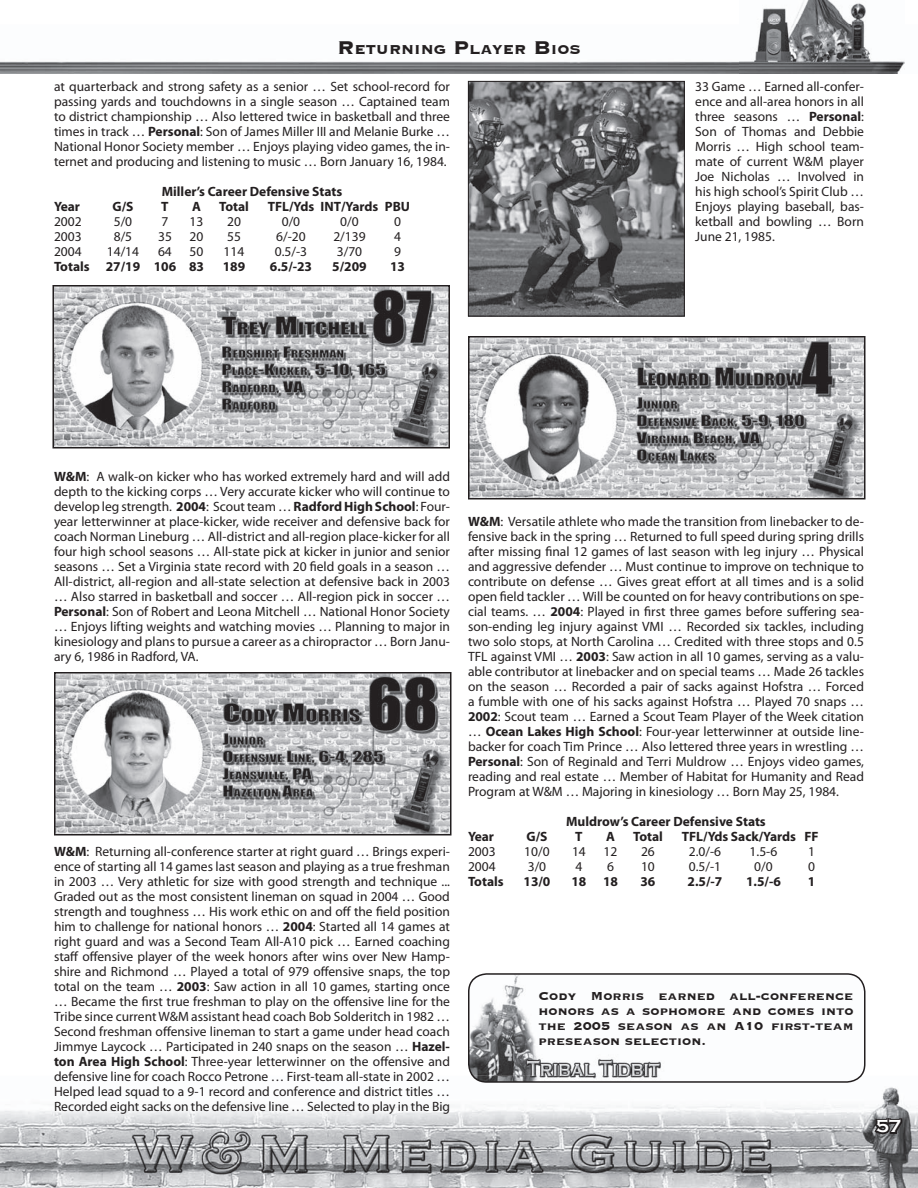
<style>
.page{position:relative;width:918px;height:1188px;background:#fff}
.page>*{position:absolute;margin:0;border:0;box-sizing:border-box;transform-origin:0 0}
.t1{font:700 18px "Copperplate Gothic";color:#fff}
.t2{font:700 16.8px "Copperplate";color:#231f20}
.t3{font:700 15px/15px "Copperplate";color:#231f20;text-align:justify}
.t4{font:13.5px/15px "Myriad Pro";color:#231f20;text-align:justify}
.t5{font:700 13.5px "Myriad Pro";color:#231f20}
.s1{font-size:24px}
.s2{font-weight:700}
</style>
<div class="page">
<img style="left:0;top:1076px;width:918px;height:112px">
<img style="left:760px;top:0;width:106px;height:24px">
<img style="left:0;top:24px;width:905px;height:50px">
<svg style="left:872px;top:1116px;width:33px;height:20px"></svg>
<img style="left:55px;top:288px;width:392px;height:157px">
<div style="left:52px;top:285px;width:398px;height:163px;border:2px solid #231f20"></div>
<img style="left:57px;top:675px;width:392px;height:158px">
<div style="left:54px;top:672px;width:398px;height:164px;border:2px solid #231f20"></div>
<img style="left:470px;top:83px;width:213px;height:231px">
<div style="left:468px;top:81px;width:217px;height:235px;border:1px solid #231f20"></div>
<img style="left:471px;top:339px;width:392px;height:157px">
<div style="left:468px;top:336px;width:398px;height:163px;border:2px solid #231f20"></div>
<img style="left:469px;top:976px;width:394px;height:100px">
<img style="left:473px;top:1076px;width:388px;height:6px">
<div style="left:468px;top:973px;width:398px;height:110px;border:2px solid #231f20;border-radius:18px"></div>
<p class="t2" style="left:337px;top:39px;width:245px"><span class="s1">R</span>ETURNING <span class="s1">P</span>LAYER <span class="s1">B</span>IOS</p>
<p class="t4" style="left:54px;top:79px;width:398px">at quarterback and strong safety as a senior … Set school-record for passing yards and touchdowns in a single season … Captained team to district championship … Also lettered twice in basketball and three times in track … <span class="s2">Personal</span>: Son of James Miller III and Melanie Burke … National Honor Society member … Enjoys playing video games, the in&shy;ternet and producing and listening to music … Born January 16, 1984.</p>
<p class="t5" style="left:162px;top:184px;width:182px">Miller’s Career Defensive Stats</p>
<p class="t5" style="left:54px;top:199px;width:28px">Year</p>
<p class="t5" style="left:113px;top:199px;width:22px">G/S</p>
<p class="t5" style="left:161px;top:199px;width:9px">T</p>
<p class="t5" style="left:192px;top:199px;width:10px">A</p>
<p class="t5" style="left:219px;top:199px;width:31px">Total</p>
<p class="t5" style="left:268px;top:199px;width:144px">TFL/Yds INT/Yards PBU</p>
<p class="t4" style="left:54px;top:214px;width:29px">2002</p>
<p class="t4" style="left:114px;top:214px;width:20px">5/0</p>
<p class="t4" style="left:162px;top:214px;width:8px">7</p>
<p class="t4" style="left:190px;top:214px;width:15px">13</p>
<p class="t4" style="left:227px;top:214px;width:15px">20</p>
<p class="t4" style="left:282px;top:214px;width:20px">0/0</p>
<p class="t4" style="left:340px;top:214px;width:20px">0/0</p>
<p class="t4" style="left:394px;top:214px;width:8px">0</p>
<p class="t4" style="left:54px;top:229px;width:29px">2003</p>
<p class="t4" style="left:114px;top:229px;width:20px">8/5</p>
<p class="t4" style="left:158px;top:229px;width:15px">35</p>
<p class="t4" style="left:190px;top:229px;width:15px">20</p>
<p class="t4" style="left:227px;top:229px;width:15px">55</p>
<p class="t4" style="left:276px;top:229px;width:31px">6/-20</p>
<p class="t4" style="left:333px;top:229px;width:34px">2/139</p>
<p class="t4" style="left:394px;top:229px;width:8px">4</p>
<p class="t4" style="left:54px;top:244px;width:29px">2004</p>
<p class="t4" style="left:107px;top:244px;width:34px">14/14</p>
<p class="t4" style="left:158px;top:244px;width:15px">64</p>
<p class="t4" style="left:190px;top:244px;width:15px">50</p>
<p class="t4" style="left:224px;top:244px;width:22px">114</p>
<p class="t4" style="left:275px;top:244px;width:34px">0.5/-3</p>
<p class="t4" style="left:337px;top:244px;width:27px">3/70</p>
<p class="t4" style="left:394px;top:244px;width:8px">9</p>
<p class="t5" style="left:54px;top:259px;width:151px">Totals 27/19 106 83</p>
<p class="t5" style="left:223px;top:259px;width:24px">189</p>
<p class="t5" style="left:270px;top:259px;width:44px">6.5/-23</p>
<p class="t5" style="left:332px;top:259px;width:36px">5/209</p>
<p class="t5" style="left:390px;top:259px;width:16px">13</p>
<p class="t4" style="left:695px;top:79px;width:170px">33 Game … Earned all-confer&shy;ence and all-area honors in all three seasons … <span class="s2">Personal</span>:<br>Son of Thomas and Debbie Morris … High school team&shy;mate of current W&amp;M player Joe Nicholas … Involved in his high school’s Spirit Club … Enjoys playing baseball, bas&shy;ketball and bowling … Born June 21, 1985.</p>
<p class="t4" style="left:54px;top:469px;width:398px"><span class="s2">W&amp;M</span>: A walk-on kicker who has worked extremely hard and will add depth to the kicking corps … Very accurate kicker who will continue to develop leg strength. <span class="s2">2004</span>: Scout team … <span class="s2">Radford High School</span>: Four&shy;year letterwinner at place-kicker, wide receiver and defensive back for coach Norman Lineburg … All-district and all-region place-kicker for all four high school seasons … All-state pick at kicker in junior and senior seasons … Set a Virginia state record with 20 field goals in a season … All-district, all-region and all-state selection at defensive back in 2003 … Also starred in basketball and soccer … All-region pick in soccer … <span class="s2">Personal</span>: Son of Robert and Leona Mitchell … National Honor Society … Enjoys lifting weights and watching movies … Planning to major in kinesiology and plans to pursue a career as a chiropractor … Born Janu&shy;ary 6, 1986 in Radford, VA.</p>
<p class="t4" style="left:54px;top:844px;width:398px"><span class="s2">W&amp;M</span>: Returning all-conference starter at right guard … Brings experi&shy;ence of starting all 14 games last season and playing as a true freshman in 2003 … Very athletic for size with good strength and technique ...<br>Graded out as the most consistent lineman on squad in 2004 … Good strength and toughness … His work ethic on and off the field position him to challenge for national honors … <span class="s2">2004</span>: Started all 14 games at right guard and was a Second Team All-A10 pick … Earned coaching staff offensive player of the week honors after wins over New Hamp&shy;shire and Richmond … Played a total of 979 offensive snaps, the top total on the team … <span class="s2">2003</span>: Saw action in all 10 games, starting once … Became the first true freshman to play on the offensive line for the Tribe since current W&amp;M assistant head coach Bob Solderitch in 1982 … Second freshman offensive lineman to start a game under head coach Jimmye Laycock … Participated in 240 snaps on the season … <span class="s2">Hazel&shy;ton Area High School</span>: Three-year letterwinner on the offensive and defensive line for coach Rocco Petrone … First-team all-state in 2002 … Helped lead squad to a 9-1 record and conference and district titles … Recorded eight sacks on the defensive line … Selected to play in the Big</p>
<p class="t4" style="left:468px;top:514px;width:398px"><span class="s2">W&amp;M</span>: Versatile athlete who made the transition from linebacker to de&shy;fensive back in the spring … Returned to full speed during spring drills after missing final 12 games of last season with leg injury … Physical and aggressive defender … Must continue to improve on technique to contribute on defense … Gives great effort at all times and is a solid open field tackler … Will be counted on for heavy contributions on spe&shy;cial teams. … <span class="s2">2004</span>: Played in first three games before suffering sea&shy;son-ending leg injury against VMI … Recorded six tackles, including two solo stops, at North Carolina … Credited with three stops and 0.5<br>TFL against VMI … <span class="s2">2003</span>: Saw action in all 10 games, serving as a valu&shy;able contributor at linebacker and on special teams … Made 26 tackles on the season … Recorded a pair of sacks against Hofstra … Forced a fumble with one of his sacks against Hofstra … Played 70 snaps … <span class="s2">2002</span>: Scout team … Earned a Scout Team Player of the Week citation … <span class="s2">Ocean Lakes High School</span>: Four-year letterwinner at outside line&shy;backer for coach Tim Prince … Also lettered three years in wrestling … <span class="s2">Personal</span>: Son of Reginald and Terri Muldrow … Enjoys video games, reading and real estate … Member of Habitat for Humanity and Read Program at W&amp;M … Majoring in kinesiology … Born May 25, 1984.</p>
<p class="t5" style="left:566px;top:814px;width:201px">Muldrow’s Career Defensive Stats</p>
<p class="t5" style="left:468px;top:829px;width:28px">Year</p>
<p class="t5" style="left:527px;top:829px;width:22px">G/S</p>
<p class="t5" style="left:575px;top:829px;width:9px">T</p>
<p class="t5" style="left:606px;top:829px;width:10px">A</p>
<p class="t5" style="left:633px;top:829px;width:31px">Total</p>
<p class="t5" style="left:682px;top:829px;width:138px">TFL/Yds Sack/Yards FF</p>
<p class="t4" style="left:468px;top:844px;width:29px">2003</p>
<p class="t4" style="left:524px;top:844px;width:27px">10/0</p>
<p class="t4" style="left:572px;top:844px;width:15px">14</p>
<p class="t4" style="left:604px;top:844px;width:15px">12</p>
<p class="t4" style="left:641px;top:844px;width:15px">26</p>
<p class="t4" style="left:689px;top:844px;width:34px">2.0/-6</p>
<p class="t4" style="left:750px;top:844px;width:29px">1.5-6</p>
<p class="t4" style="left:808px;top:844px;width:8px">1</p>
<p class="t4" style="left:468px;top:859px;width:29px">2004</p>
<p class="t4" style="left:528px;top:859px;width:20px">3/0</p>
<p class="t4" style="left:576px;top:859px;width:8px">4</p>
<p class="t4" style="left:607px;top:859px;width:8px">6</p>
<p class="t4" style="left:641px;top:859px;width:15px">10</p>
<p class="t4" style="left:689px;top:859px;width:34px">0.5/-1</p>
<p class="t4" style="left:754px;top:859px;width:20px">0/0</p>
<p class="t4" style="left:808px;top:859px;width:8px">0</p>
<p class="t5" style="left:468px;top:874px;width:37px">Totals</p>
<p class="t5" style="left:524px;top:874px;width:28px">13/0</p>
<p class="t5" style="left:572px;top:874px;width:48px">18 18</p>
<p class="t5" style="left:641px;top:874px;width:16px">36</p>
<p class="t5" style="left:688px;top:874px;width:36px">2.5/-7</p>
<p class="t5" style="left:746px;top:874px;width:36px">1.5/-6</p>
<p class="t5" style="left:808px;top:874px;width:9px">1</p>
<p class="t3" style="left:538px;top:987px;width:317px">Cody Morris earned all-conference honors as a sophomore and comes into the 2005 season as an A10 first-team preseason selection.</p>
<h1 class="t1" style="left:876px;top:1117px;width:27px">57</h1>
</div>
